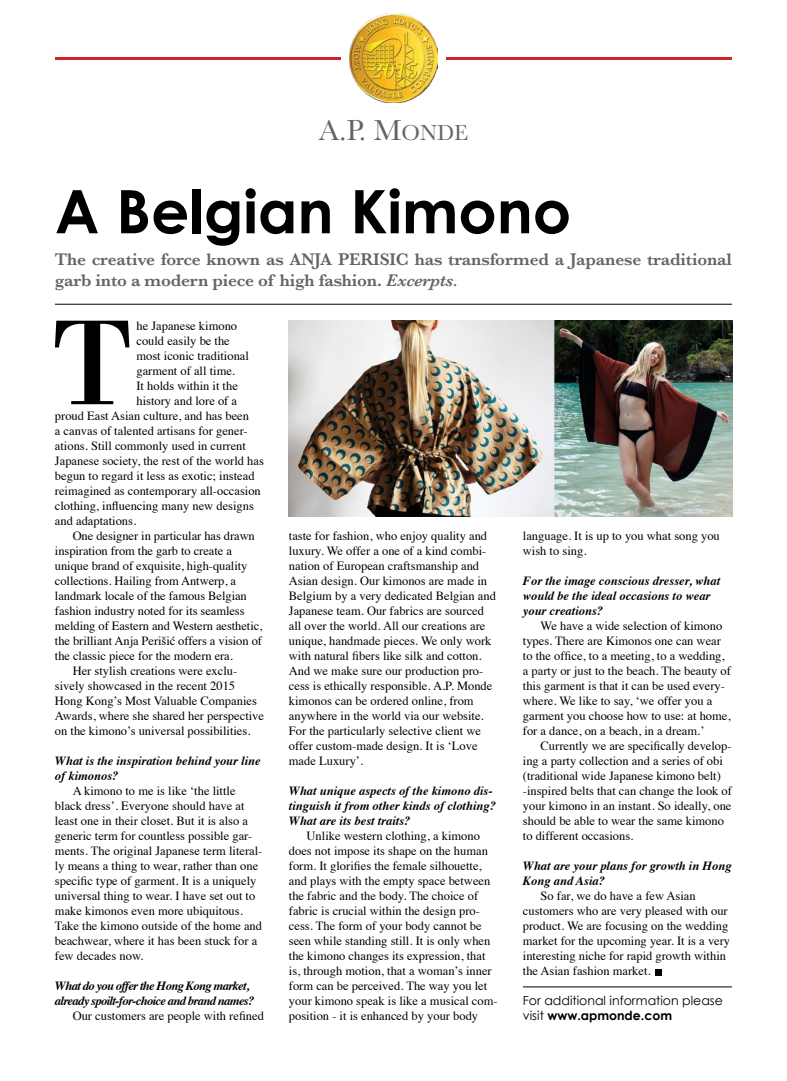
<style>
.page{position:relative;width:787px;height:1081px;background:#fff}
.page>*{position:absolute;margin:0;border:0;box-sizing:border-box;transform-origin:0 0}
.t1{font:700 60px "Century Gothic";color:#000}
.t2{font:30px "Baskerville";color:#636466}
.t3{font:600 17.5px/21px "Baskerville";letter-spacing:-.01em;color:#636466}
.t4{font:12.5px/15px "Times";color:#000}
.t5{font:italic 700 12.5px/15px "Times";color:#000}
.t6{font:italic 700 12.5px/15px "Times";letter-spacing:-.05em;color:#000}
.t7{font:12.5px/15px "Century Gothic";color:#000}
.s1{font-size:22.5px}
.s2{font-style:italic}
.s3{font-weight:700}
</style>
<div class="page">
<hr style="left:55px;top:304px;width:677px;height:1px;background:#000">
<svg style="left:55px;top:321px;width:74px;height:83px"></svg>
<hr style="left:55px;top:57px;width:285px;height:2px;background:#d2232a">
<hr style="left:446px;top:57px;width:286px;height:2px;background:#d2232a">
<img style="left:349px;top:14px;width:89px;height:88px">
<hr style="left:523px;top:986px;width:209px;height:1px;background:#000">
<div style="left:655px;top:969px;width:7px;height:6px;background:#000"></div>
<img style="left:288px;top:321px;width:444px;height:195px">
<h2 class="t2" style="left:319px;top:112px;width:151px">A.P. M<span class="s1">ONDE</span></h2>
<h1 class="t1" style="left:55px;top:174px;width:517px">A Belgian Kimono</h1>
<h3 class="t3" style="left:55px;top:248px;width:678px">The creative force known as ANJA PERISIC has transformed a Japanese traditional garb into a modern piece of high fashion. <span class="s2">Excerpts.</span></h3>
<p class="t4" style="left:136px;top:317px;width:102px">he Japanese kimono</p>
<p class="t4" style="left:136px;top:332px;width:95px">could easily be the</p>
<p class="t4" style="left:136px;top:347px;width:114px">most iconic traditional</p>
<p class="t4" style="left:136px;top:362px;width:100px">garment of all time.</p>
<p class="t4" style="left:136px;top:377px;width:103px">It holds within it the</p>
<p class="t4" style="left:136px;top:392px;width:102px">history and lore of a</p>
<p class="t4" style="left:55px;top:407px;width:196px">proud East Asian culture, and has been</p>
<p class="t4" style="left:55px;top:422px;width:194px">a canvas of talented artisans for gener-</p>
<p class="t4" style="left:55px;top:437px;width:192px">ations. Still commonly used in current</p>
<p class="t4" style="left:55px;top:452px;width:210px">Japanese society, the rest of the world has</p>
<p class="t4" style="left:55px;top:467px;width:201px">begun to regard it less as exotic; instead</p>
<p class="t4" style="left:55px;top:482px;width:207px">reimagined as contemporary all-occasion</p>
<p class="t4" style="left:55px;top:497px;width:200px">clothing, influencing many new designs</p>
<p class="t4" style="left:55px;top:512px;width:83px">and adaptations.</p>
<p class="t4" style="left:73px;top:527px;width:184px">One designer in particular has drawn</p>
<p class="t4" style="left:55px;top:542px;width:178px">inspiration from the garb to create a</p>
<p class="t4" style="left:55px;top:557px;width:194px">unique brand of exquisite, high-quality</p>
<p class="t4" style="left:55px;top:572px;width:183px">collections. Hailing from Antwerp, a</p>
<p class="t4" style="left:55px;top:587px;width:193px">landmark locale of the famous Belgian</p>
<p class="t4" style="left:55px;top:602px;width:191px">fashion industry noted for its seamless</p>
<p class="t4" style="left:55px;top:617px;width:209px">melding of Eastern and Western aesthetic,</p>
<p class="t4" style="left:55px;top:632px;width:209px">the brilliant Anja Perišić offers a vision of</p>
<p class="t4" style="left:55px;top:647px;width:179px">the classic piece for the modern era.</p>
<p class="t4" style="left:73px;top:662px;width:166px">Her stylish creations were exclu-</p>
<p class="t4" style="left:55px;top:677px;width:182px">sively showcased in the recent 2015</p>
<p class="t4" style="left:55px;top:692px;width:203px">Hong Kong’s Most Valuable Companies</p>
<p class="t4" style="left:55px;top:707px;width:211px">Awards, where she shared her perspective</p>
<p class="t4" style="left:55px;top:722px;width:197px">on the kimono’s universal possibilities.</p>
<p class="t5" style="left:55px;top:752px;width:207px">What is the inspiration behind your line of kimonos?</p>
<p class="t4" style="left:55px;top:782px;width:209px;text-indent:18px">A kimono to me is like ‘the little black dress’. Everyone should have at least one in their closet. But it is also a generic term for countless possible gar&shy;ments. The original Japanese term literal&shy;ly means a thing to wear, rather than one specific type of garment. It is a uniquely universal thing to wear. I have set out to make kimonos even more ubiquitous.<br>Take the kimono outside of the home and beachwear, where it has been stuck for a few decades now.</p>
<p class="t6" style="left:55px;top:977px;width:201px">What do you offer the Hong Kong market, already spoilt-for-choice and brand names?</p>
<p class="t4" style="left:73px;top:1007px;width:193px">Our customers are people with refined</p>
<p class="t4" style="left:289px;top:527px;width:208px">taste for fashion, who enjoy quality and luxury. We offer a one of a kind combi&shy;nation of European craftsmanship and Asian design. Our kimonos are made in Belgium by a very dedicated Belgian and Japanese team. Our fabrics are sourced all over the world. All our creations are unique, handmade pieces. We only work with natural fibers like silk and cotton.<br>And we make sure our production pro&shy;cess is ethically responsible. A.P. Monde kimonos can be ordered online, from anywhere in the world via our website.<br>For the particularly selective client we offer custom-made design. It is ‘Love made Luxury’.</p>
<p class="t5" style="left:289px;top:782px;width:208px">What unique aspects of the kimono dis&shy;tinguish it from other kinds of clothing?<br>What are its best traits?</p>
<p class="t4" style="left:289px;top:827px;width:210px;text-indent:18px">Unlike western clothing, a kimono does not impose its shape on the human form. It glorifies the female silhouette, and plays with the empty space between the fabric and the body. The choice of fabric is crucial within the design pro&shy;cess. The form of your body cannot be seen while standing still. It is only when the kimono changes its expression, that is, through motion, that a woman’s inner form can be perceived. The way you let your kimono speak is like a musical com&shy;position - it is enhanced by your body</p>
<p class="t4" style="left:523px;top:527px;width:198px">language. It is up to you what song you wish to sing.</p>
<p class="t5" style="left:523px;top:572px;width:199px">For the image conscious dresser, what would be the ideal occasions to wear your creations?</p>
<p class="t4" style="left:523px;top:617px;width:210px;text-indent:18px">We have a wide selection of kimono types. There are Kimonos one can wear to the office, to a meeting, to a wedding, a party or just to the beach. The beauty of this garment is that it can be used every&shy;where. We like to say, ‘we offer you a garment you choose how to use: at home, for a dance, on a beach, in a dream.’</p>
<p class="t4" style="left:523px;top:737px;width:211px;text-indent:18px">Currently we are specifically develop&shy;ing a party collection and a series of obi (traditional wide Japanese kimono belt) -inspired belts that can change the look of your kimono in an instant. So ideally, one should be able to wear the same kimono to different occasions.</p>
<p class="t5" style="left:523px;top:857px;width:210px">What are your plans for growth in Hong<br>Kong and Asia?</p>
<p class="t4" style="left:523px;top:887px;width:209px;text-indent:18px">So far, we do have a few Asian customers who are very pleased with our product. We are focusing on the wedding market for the upcoming year. It is a very interesting niche for rapid growth within the Asian fashion market.</p>
<p class="t7" style="left:523px;top:993px;width:201px">For additional information please visit <span class="s3">www.apmonde.com</span></p>
</div>
